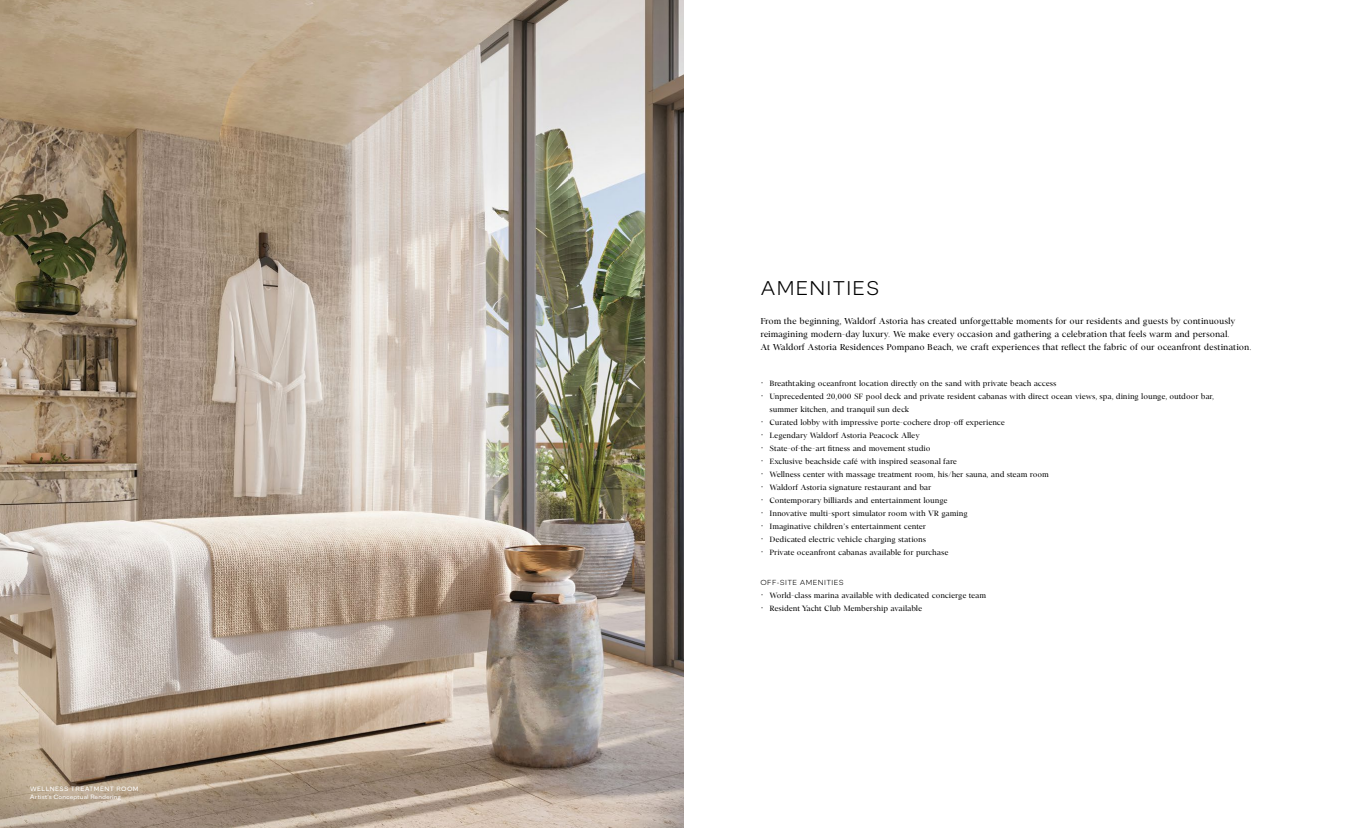
<style>
.page{position:relative;width:1368px;height:828px;background:#fff}
.page>*{position:absolute;margin:0;border:0;box-sizing:border-box;transform-origin:0 0}
.t1{font:300 19px "Astoria Sans";letter-spacing:.06em;color:#000}
.t2{font:300 9px/13px "Astoria Serif";letter-spacing:-.01em;color:#000}
.t3{font:300 8px/13px "Astoria Serif";letter-spacing:-.01em;color:#000}
.t4{font:300 7px "Astoria Sans";letter-spacing:.06em;color:#000}
.t5{font:6px/8px "Astoria Sans";color:#fff}
.s1{font-size:12px}
</style>
<div class="page">
<img style="left:0;top:0;width:684px;height:828px">
<p class="t5" style="left:30px;top:784px;width:110px">WELLNESS TREATMENT ROOM<br>Artist’s Conceptual Rendering</p>
<h1 class="t1" style="left:761px;top:276px;width:120px">AMENITIES</h1>
<p class="t2" style="left:760px;top:314px;width:493px">From the beginning, Waldorf Astoria has created unforgettable moments for our residents and guests by continuously reimagining modern-day luxury. We make every occasion and gathering a celebration that feels warm and personal.<br>At Waldorf Astoria Residences Pompano Beach, we craft experiences that reflect the fabric of our oceanfront destination.</p>
<p class="t3" style="left:760px;top:377px;width:298px"><span class="s1">·</span> Breathtaking oceanfront location directly on the sand with private beach access</p>
<p class="t3" style="left:760px;top:390px;width:455px"><span class="s1">·</span> Unprecedented 20,000 SF pool deck and private resident cabanas with direct ocean views, spa, dining lounge, outdoor bar,</p>
<p class="t3" style="left:770px;top:403px;width:141px">summer kitchen, and tranquil sun deck</p>
<p class="t3" style="left:760px;top:416px;width:246px"><span class="s1">·</span> Curated lobby with impressive porte-cochere drop-off experience</p>
<p class="t3" style="left:760px;top:429px;width:161px"><span class="s1">·</span> Legendary Waldorf Astoria Peacock Alley</p>
<p class="t3" style="left:760px;top:442px;width:172px"><span class="s1">·</span> State-of-the-art fitness and movement studio</p>
<p class="t3" style="left:760px;top:455px;width:198px"><span class="s1">·</span> Exclusive beachside café with inspired seasonal fare</p>
<p class="t3" style="left:760px;top:468px;width:290px"><span class="s1">·</span> Wellness center with massage treatment room, his/her sauna, and steam room</p>
<p class="t3" style="left:760px;top:481px;width:172px"><span class="s1">·</span> Waldorf Astoria signature restaurant and bar</p>
<p class="t3" style="left:760px;top:494px;width:189px"><span class="s1">·</span> Contemporary billiards and entertainment lounge</p>
<p class="t3" style="left:760px;top:507px;width:209px"><span class="s1">·</span> Innovative multi-sport simulator room with VR gaming</p>
<p class="t3" style="left:760px;top:520px;width:167px"><span class="s1">·</span> Imaginative children’s entertainment center</p>
<p class="t3" style="left:760px;top:533px;width:167px"><span class="s1">·</span> Dedicated electric vehicle charging stations</p>
<p class="t3" style="left:760px;top:546px;width:190px"><span class="s1">·</span> Private oceanfront cabanas available for purchase</p>
<p class="t4" style="left:761px;top:578px;width:85px">OFF-SITE AMENITIES</p>
<p class="t3" style="left:760px;top:589px;width:227px"><span class="s1">·</span> World-class marina available with dedicated concierge team <span class="s1">·</span> Resident Yacht Club Membership available</p>
</div>
